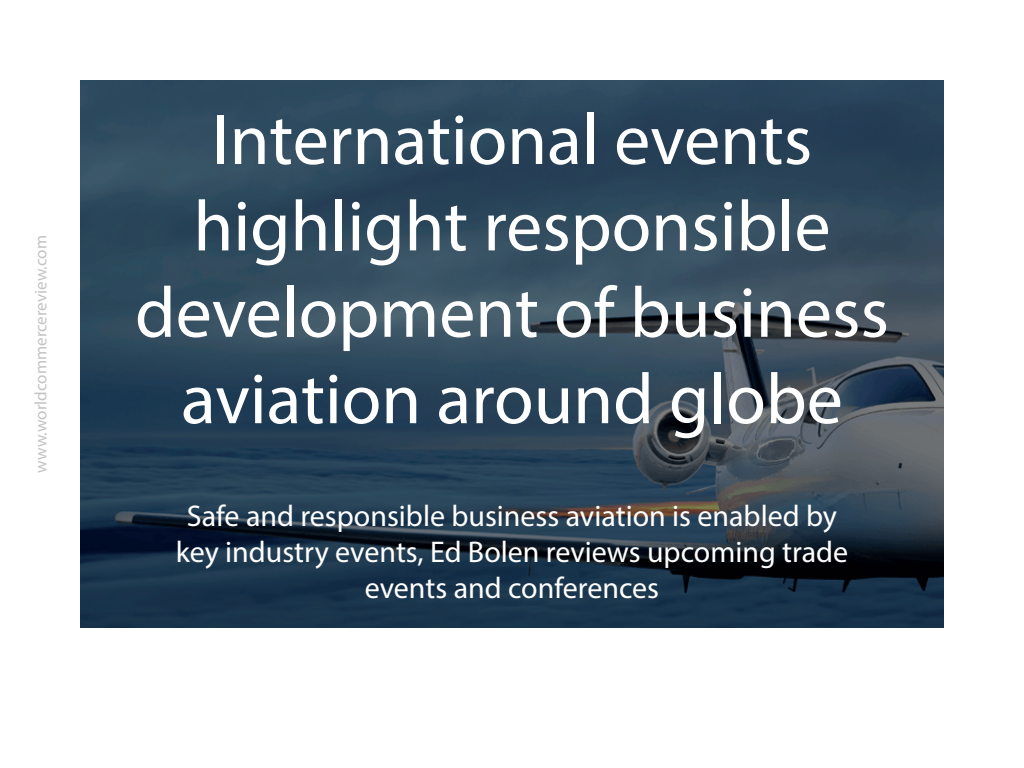
<style>
.page{position:relative;width:1024px;height:768px;background:#fff}
.page>*{position:absolute;margin:0;border:0;box-sizing:border-box;transform-origin:0 0}
.t1{font:72px/86.4px "Myriad Pro";color:#fff;text-align:center}
.t2{font:30px/36px "Myriad Pro";color:#fff;text-align:center}
.t3{font:17px "Myriad Pro";color:#c2c3c3}
</style>
<div class="page">
<img style="left:80px;top:80px;width:864px;height:548px">
<p class="t3" style="left:30px;top:473px;width:239px;rotate:-90deg">www.worldcommercereview.com</p>
<h1 class="t1" style="left:135px;top:96px;width:755px">International events highlight responsible development of business aviation around globe</h1>
<p class="t2" style="left:176px;top:498px;width:674px">Safe and responsible business aviation is enabled by key industry events, Ed Bolen reviews upcoming trade events and conferences</p>
</div>
